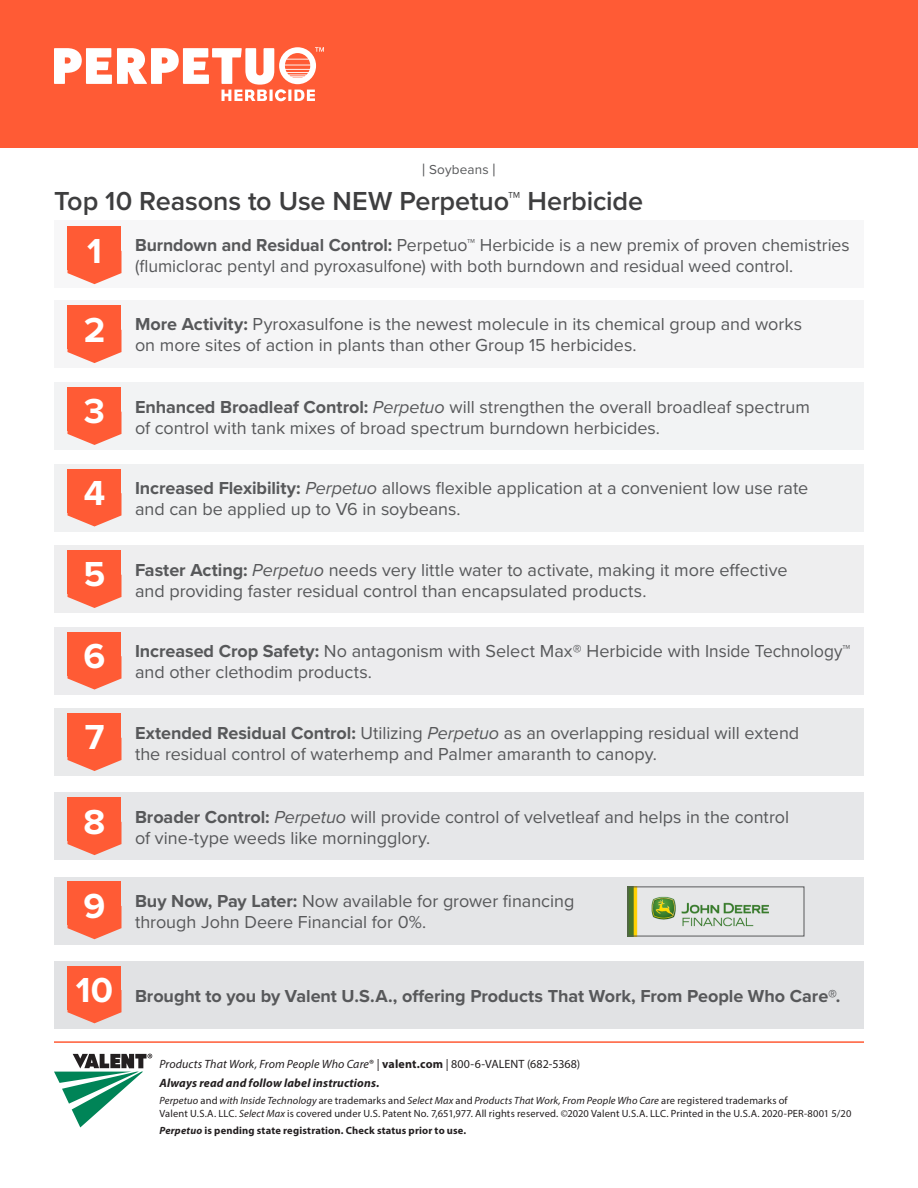
<style>
.page{position:relative;width:918px;height:1188px;background:#fff}
.page>*{position:absolute;margin:0;border:0;box-sizing:border-box;transform-origin:0 0}
.table_header{font:700 36px "Proxima Nova";color:#fff}
.Heading_1{font:600 27px "Proxima Nova";letter-spacing:-.005em;color:#3e3e3f}
.body{font:18px/21px "Proxima Nova";color:#57585a}
.body-2{font:700 18px "Proxima Nova";letter-spacing:-.005em;color:#57585a}
.crop{font:13.5px "Proxima Nova";letter-spacing:.01em;color:#57585a}
.t1{font:italic 700 12px/18.9px "Myriad Pro";letter-spacing:.015em;color:#231f20}
.t2{font:10.5px/12.6px "Myriad Pro";letter-spacing:.01em;color:#231f20}
.t3{font:700 10.5px "Myriad Pro";letter-spacing:.02em;color:#231f20}
.s1{font-size:18px}
.s2{font-weight:700}
.s3{font-style:italic}
.s4{font-weight:400}
.s5{font-weight:400;font-style:normal}
.s6{font-style:normal}
</style>
<div class="page">
<div style="left:0;top:0;width:918px;height:148px;background:#ff5b35"></div>
<svg style="left:54px;top:47px;width:270px;height:54px"></svg>
<hr style="left:54px;top:1041px;width:810px;height:2px;background:#ff5b35">
<svg style="left:54px;top:1054px;width:98px;height:73px"></svg>
<div style="left:54px;top:221px;width:810px;height:67px;background:#f7f7f8"></div>
<svg style="left:68px;top:227px;width:54px;height:57px;background:#fe6b49"></svg>
<div style="left:54px;top:300px;width:810px;height:68px;background:#f5f5f6"></div>
<svg style="left:68px;top:306px;width:54px;height:57px;background:#fd6b49"></svg>
<div style="left:54px;top:383px;width:810px;height:67px;background:#f2f3f4"></div>
<svg style="left:68px;top:388px;width:54px;height:57px;background:#fd6b49"></svg>
<div style="left:54px;top:464px;width:810px;height:68px;background:#f0f1f2"></div>
<svg style="left:68px;top:469px;width:54px;height:57px;background:#fd6a47"></svg>
<div style="left:54px;top:546px;width:810px;height:67px;background:#eeeeef"></div>
<svg style="left:68px;top:551px;width:54px;height:57px;background:#fd6a49"></svg>
<div style="left:54px;top:627px;width:810px;height:68px;background:#ececee"></div>
<svg style="left:68px;top:632px;width:54px;height:58px;background:#fc6b4a"></svg>
<div style="left:54px;top:709px;width:810px;height:67px;background:#e9eaeb"></div>
<svg style="left:68px;top:714px;width:54px;height:57px;background:#fc6a48"></svg>
<div style="left:54px;top:793px;width:810px;height:67px;background:#e6e7e9"></div>
<svg style="left:68px;top:798px;width:54px;height:57px;background:#fc6948"></svg>
<div style="left:54px;top:961px;width:810px;height:67px;background:#e1e2e4"></div>
<svg style="left:68px;top:966px;width:54px;height:57px;background:#fb6847"></svg>
<div style="left:54px;top:877px;width:810px;height:67px;background:#e4e5e7"></div>
<svg style="left:68px;top:882px;width:54px;height:57px;background:#fc6947"></svg>
<img style="left:630px;top:889px;width:139px;height:45px">
<p class="crop" style="left:422px;top:162px;width:76px"><span class="s1">|</span> Soybeans <span class="s1">|</span></p>
<p class="Heading_1" style="left:54px;top:185px;width:591px">Top 10 Reasons to Use NEW Perpetuo™ Herbicide</p>
<p class="table_header" style="left:87px;top:229px;width:16px">1</p>
<p class="body" style="left:135px;top:235px;width:716px"><span class="s2">Burndown and Residual Control:</span> Perpetuo™ Herbicide is a new premix of proven chemistries (flumiclorac pentyl and pyroxasulfone) with both burndown and residual weed control.</p>
<p class="table_header" style="left:84px;top:308px;width:23px">2</p>
<p class="body" style="left:135px;top:314px;width:669px"><span class="s2">More Activity:</span> Pyroxasulfone is the newest molecule in its chemical group and works</p>
<p class="body" style="left:135px;top:335px;width:503px">on more sites of action in plants than other Group 15 herbicides.</p>
<p class="table_header" style="left:84px;top:390px;width:23px">3</p>
<p class="body" style="left:135px;top:397px;width:676px"><span class="s2">Enhanced Broadleaf Control:</span> <span class="s3">Perpetuo</span> will strengthen the overall broadleaf spectrum</p>
<p class="body" style="left:135px;top:418px;width:526px">of control with tank mixes of broad spectrum burndown herbicides.</p>
<p class="table_header" style="left:84px;top:471px;width:23px">4</p>
<p class="body" style="left:135px;top:478px;width:675px"><span class="s2">Increased Flexibility:</span> <span class="s3">Perpetuo</span> allows flexible application at a convenient low use rate</p>
<p class="body" style="left:135px;top:499px;width:327px">and can be applied up to V6 in soybeans.</p>
<p class="table_header" style="left:84px;top:553px;width:23px">5</p>
<p class="body" style="left:135px;top:560px;width:654px"><span class="s2">Faster Acting:</span> <span class="s3">Perpetuo</span> needs very little water to activate, making it more effective</p>
<p class="body" style="left:135px;top:581px;width:513px">and providing faster residual control than encapsulated products.</p>
<p class="table_header" style="left:84px;top:635px;width:23px">6</p>
<p class="body" style="left:135px;top:641px;width:717px"><span class="s2">Increased Crop Safety:</span> No antagonism with Select Max® Herbicide with Inside Technology™</p>
<p class="body" style="left:135px;top:662px;width:238px">and other clethodim products.</p>
<p class="table_header" style="left:85px;top:716px;width:21px">7</p>
<p class="body" style="left:135px;top:723px;width:666px"><span class="s2">Extended Residual Control:</span> Utilizing <span class="s3">Perpetuo</span> as an overlapping residual will extend the residual control of waterhemp and Palmer amaranth to canopy.</p>
<p class="table_header" style="left:84px;top:800px;width:23px">8</p>
<p class="body" style="left:135px;top:807px;width:656px"><span class="s2">Broader Control:</span> <span class="s3">Perpetuo</span> will provide control of velvetleaf and helps in the control</p>
<p class="body" style="left:135px;top:828px;width:297px">of vine-type weeds like morningglory.</p>
<p class="table_header" style="left:84px;top:884px;width:23px">9</p>
<p class="body" style="left:135px;top:891px;width:441px"><span class="s2">Buy Now, Pay Later:</span> Now available for grower financing</p>
<p class="body" style="left:135px;top:912px;width:293px">through John Deere Financial for 0%.</p>
<p class="table_header" style="left:76px;top:968px;width:39px">10</p>
<p class="body-2" style="left:135px;top:985px;width:707px">Brought to you by Valent U.S.A., offering Products That Work, From People Who Care®.</p>
<p class="t1" style="left:160px;top:1054px;width:422px"><span class="s4">Products That Work, From People Who Care</span><span class="s5">® |</span> <span class="s6">valent.com</span> <span class="s5">| 800-6-VALENT (682-5368)<br></span>Always read and follow label instructions.</p>
<p class="t2" style="left:160px;top:1094px;width:693px"><span class="s3">Perpetuo</span> and <span class="s3">with Inside Technology</span> are trademarks and <span class="s3">Select Max</span> and <span class="s3">Products That Work, From People Who Care</span> are registered trademarks of<br>Valent U.S.A. LLC. <span class="s3">Select Max</span> is covered under U.S. Patent No. 7,651,977. All rights reserved. ©2020 Valent U.S.A. LLC. Printed in the U.S.A. 2020-PER-8001 5/20</p>
<p class="t3" style="left:160px;top:1124px;width:308px"><span class="s3">Perpetuo</span> is pending state registration. Check status prior to use.</p>
</div>
